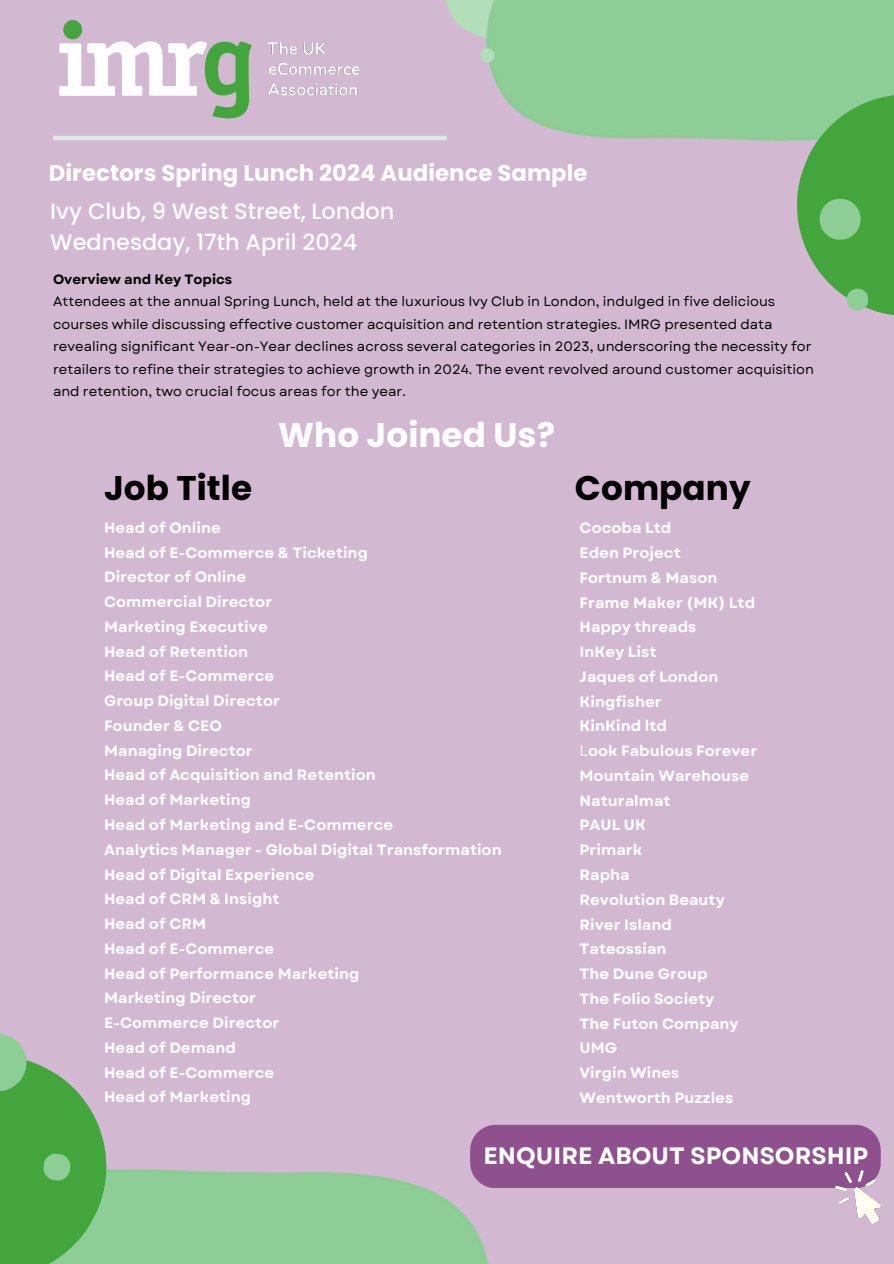
<style>
.page{position:relative;width:894px;height:1264px;background:#fff}
.page>*{position:absolute;margin:0;border:0;box-sizing:border-box;transform-origin:0 0}
.t1{font:700 34.2px "Poppins";color:#000}
.t2{font:700 34.2px "Poppins";color:#fff}
.t3{font:700 23.7px "Garet";color:#fff}
.t4{font:700 22.8px "Poppins";color:#fff}
.t5{font:500 22.35px/30.3px "Poppins";color:#fff}
.t6{font:700 15px/24.8px "Garet";color:#fff}
.t7{font:13.5px/22.5px "Garet";color:#000}
.t8{font:700 13.5px "Garet";color:#000}
.s1{font-weight:400}
</style>
<div class="page">
<div style="left:0;top:0;width:893px;height:1263px;background:#d2b9d1"></div>
<div style="left:63px;top:20px;width:19px;height:19px;background:#43a63d;border-radius:50%"></div>
<svg style="left:59px;top:41px;width:192px;height:77px"></svg>
<img style="left:267px;top:42px;width:93px;height:54px">
<hr style="left:53px;top:136px;width:393px;height:4px;background:#e1e6e6">
<img style="left:446px;top:0;width:447px;height:62px">
<img style="left:145px;top:1169px;width:411px;height:94px">
<svg style="left:0;top:1034px;width:145px;height:229px"></svg>
<svg style="left:415px;top:62px;width:478px;height:253px"></svg>
<div style="left:470px;top:1124px;width:410px;height:63px;background:#8e518d"></div>
<img style="left:835px;top:1170px;width:45px;height:53px">
<p class="t4" style="left:49px;top:157px;width:540px">Directors Spring Lunch 2024 Audience Sample</p>
<p class="t5" style="left:50px;top:196px;width:345px">Ivy Club, 9 West Street, London<br>Wednesday, 17th April 2024</p>
<p class="t8" style="left:53px;top:269px;width:181px">Overview and Key Topics</p>
<p class="t7" style="left:53px;top:290px;width:762px">Attendees at the annual Spring Lunch, held at the luxurious Ivy Club in London, indulged in five delicious courses while discussing effective customer acquisition and retention strategies. IMRG presented data revealing significant Year-on-Year declines across several categories in 2023, underscoring the necessity for retailers to refine their strategies to achieve growth in 2024. The event revolved around customer acquisition and retention, two crucial focus areas for the year.</p>
<p class="t2" style="left:278px;top:411px;width:278px">Who Joined Us?</p>
<p class="t1" style="left:104px;top:464px;width:149px">Job Title</p>
<p class="t1" style="left:575px;top:464px;width:177px">Company</p>
<p class="t6" style="left:104px;top:515px;width:399px">Head of Online<br>Head of E-Commerce &amp; Ticketing<br>Director of Online<br>Commercial Director<br>Marketing Executive<br>Head of Retention<br>Head of E-Commerce<br>Group Digital Director<br>Founder &amp; CEO<br>Managing Director<br>Head of Acquisition and Retention<br>Head of Marketing<br>Head of Marketing and E-Commerce<br>Analytics Manager - Global Digital Transformation<br>Head of Digital Experience<br>Head of CRM &amp; Insight<br>Head of CRM<br>Head of E-Commerce<br>Head of Performance Marketing<br>Marketing Director<br>E-Commerce Director<br>Head of Demand<br>Head of E-Commerce<br>Head of Marketing</p>
<h3 class="t6" style="left:579px;top:516px;width:93px">Cocoba Ltd</h3>
<h3 class="t6" style="left:579px;top:540px;width:103px">Eden Project</h3>
<p class="t6" style="left:579px;top:565px;width:139px">Fortnum &amp; Mason</p>
<p class="t6" style="left:579px;top:590px;width:177px">Frame Maker (MK) Ltd</p>
<p class="t6" style="left:579px;top:615px;width:118px">Happy threads</p>
<h1 class="t6" style="left:579px;top:639px;width:78px">InKey List</h1>
<h1 class="t6" style="left:579px;top:664px;width:140px">Jaques of London</h1>
<h1 class="t6" style="left:579px;top:689px;width:84px">Kingfisher</h1>
<h4 class="t6" style="left:579px;top:714px;width:89px">KinKind ltd</h4>
<p class="t6" style="left:579px;top:738px;width:179px"><span class="s1">L</span>ook Fabulous Forever</p>
<p class="t6" style="left:579px;top:763px;width:171px">Mountain Warehouse</p>
<p class="t6" style="left:579px;top:788px;width:92px">Naturalmat</p>
<p class="t6" style="left:579px;top:813px;width:68px">PAUL UK</p>
<p class="t6" style="left:579px;top:837px;width:64px">Primark</p>
<p class="t6" style="left:579px;top:862px;width:52px">Rapha</p>
<p class="t6" style="left:579px;top:887px;width:147px">Revolution Beauty</p>
<p class="t6" style="left:579px;top:912px;width:94px">River Island</p>
<p class="t6" style="left:579px;top:936px;width:88px">Tateossian</p>
<p class="t6" style="left:579px;top:961px;width:129px">The Dune Group</p>
<p class="t6" style="left:579px;top:986px;width:136px">The Folio Society</p>
<p class="t6" style="left:579px;top:1011px;width:161px">The Futon Company</p>
<p class="t6" style="left:579px;top:1035px;width:39px">UMG</p>
<p class="t6" style="left:579px;top:1060px;width:101px">Virgin Wines</p>
<p class="t6" style="left:579px;top:1085px;width:155px">Wentworth Puzzles</p>
<p class="t3" style="left:483px;top:1138px;width:386px">ENQUIRE ABOUT SPONSORSHIP</p>
</div>
